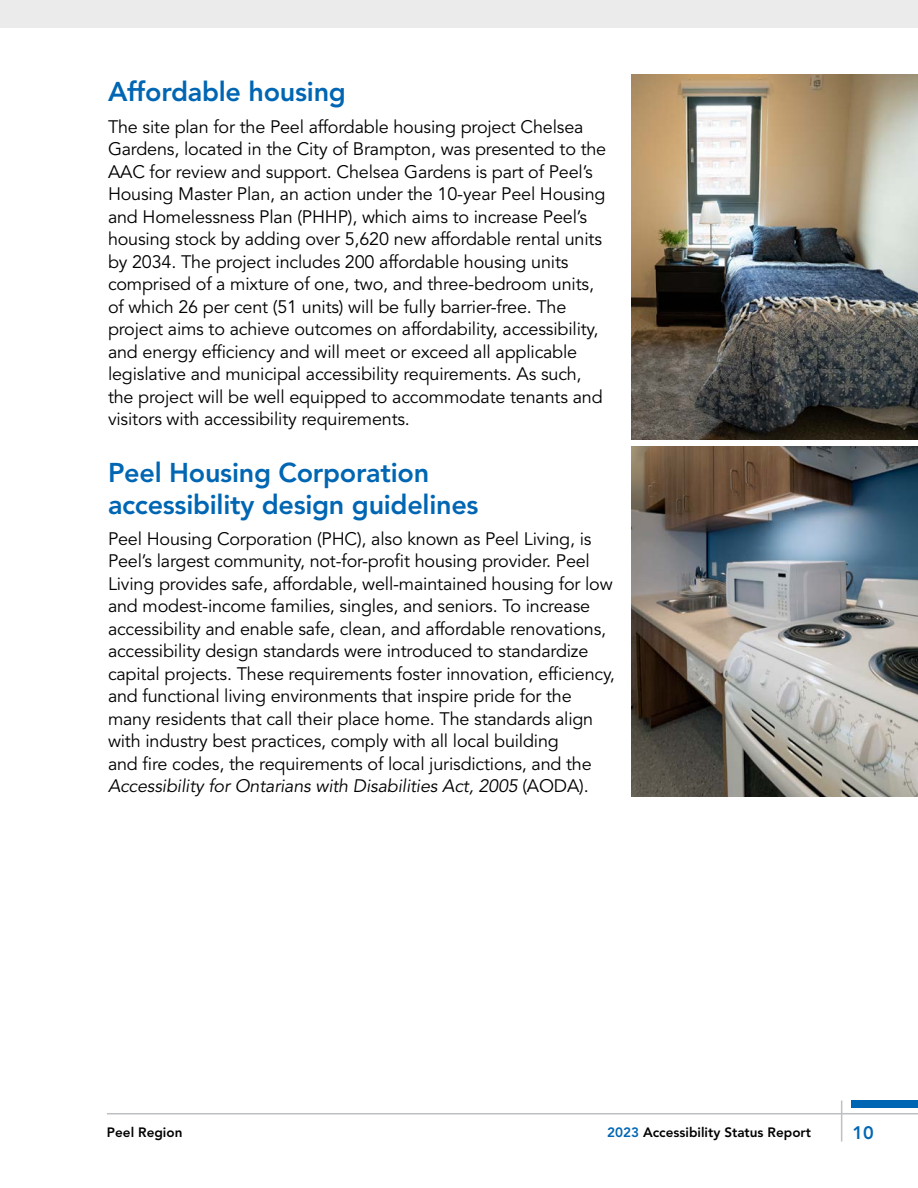
<style>
.page{position:relative;width:918px;height:1188px;background:#fff}
.page>*{position:absolute;margin:0;border:0;box-sizing:border-box;transform-origin:0 0}
.t1{font:800 27px/31.5px "Avenir LT Std";letter-spacing:-.01em;color:#0066b3}
.t2{font:18px/22.5px "Avenir LT Std";letter-spacing:-.01em;color:#000}
.t3{font:800 18px "Avenir LT Std";color:#0066b3}
.t4{font:800 13.5px "Avenir LT Std";color:#000}
.s1{font-style:italic}
.s2{color:#0066b3}
</style>
<div class="page">
<hr style="left:107px;top:1113px;width:811px;height:1px;background:#bec0c2">
<hr style="left:841px;top:1101px;width:1px;height:41px;background:#bec0c2">
<div style="left:852px;top:1101px;width:66px;height:7px;background:#0066b3"></div>
<div style="left:0;top:0;width:918px;height:28px;background:#ebebec"></div>
<img style="left:632px;top:75px;width:286px;height:364px">
<img style="left:632px;top:446px;width:286px;height:350px">
<h3 class="t1" style="left:108px;top:76px;width:239px">Affordable housing</h3>
<p class="t2" style="left:108px;top:116px;width:500px">The site plan for the Peel affordable housing project Chelsea Gardens, located in the City of Brampton, was presented to the AAC for review and support. Chelsea Gardens is part of Peel’s Housing Master Plan, an action under the 10-year Peel Housing and Homelessness Plan (PHHP), which aims to increase Peel’s housing stock by adding over 5,620 new affordable rental units by 2034. The project includes 200 affordable housing units comprised of a mixture of one, two, and three-bedroom units, of which 26 per cent (51 units) will be fully barrier-free. The project aims to achieve outcomes on affordability, accessibility, and energy efficiency and will meet or exceed all applicable legislative and municipal accessibility requirements. As such, the project will be well equipped to accommodate tenants and visitors with accessibility requirements.</p>
<h3 class="t1" style="left:108px;top:457px;width:372px">Peel Housing Corporation accessibility design guidelines</h3>
<p class="t2" style="left:108px;top:528px;width:508px">Peel Housing Corporation (PHC), also known as Peel Living, is Peel’s largest community, not-for-profit housing provider. Peel Living provides safe, affordable, well-maintained housing for low and modest-income families, singles, and seniors. To increase accessibility and enable safe, clean, and affordable renovations, accessibility design standards were introduced to standardize capital projects. These requirements foster innovation, efficiency, and functional living environments that inspire pride for the many residents that call their place home. The standards align with industry best practices, comply with all local building<br>and fire codes, the requirements of local jurisdictions, and the <span class="s1">Accessibility for Ontarians with Disabilities Act, 2005</span> (AODA).</p>
<p class="t4" style="left:107px;top:1124px;width:77px">Peel Region</p>
<p class="t4" style="left:607px;top:1124px;width:205px"><span class="s2">2023</span> Accessibility Status Report</p>
<p class="t3" style="left:852px;top:1122px;width:23px">10</p>
</div>
